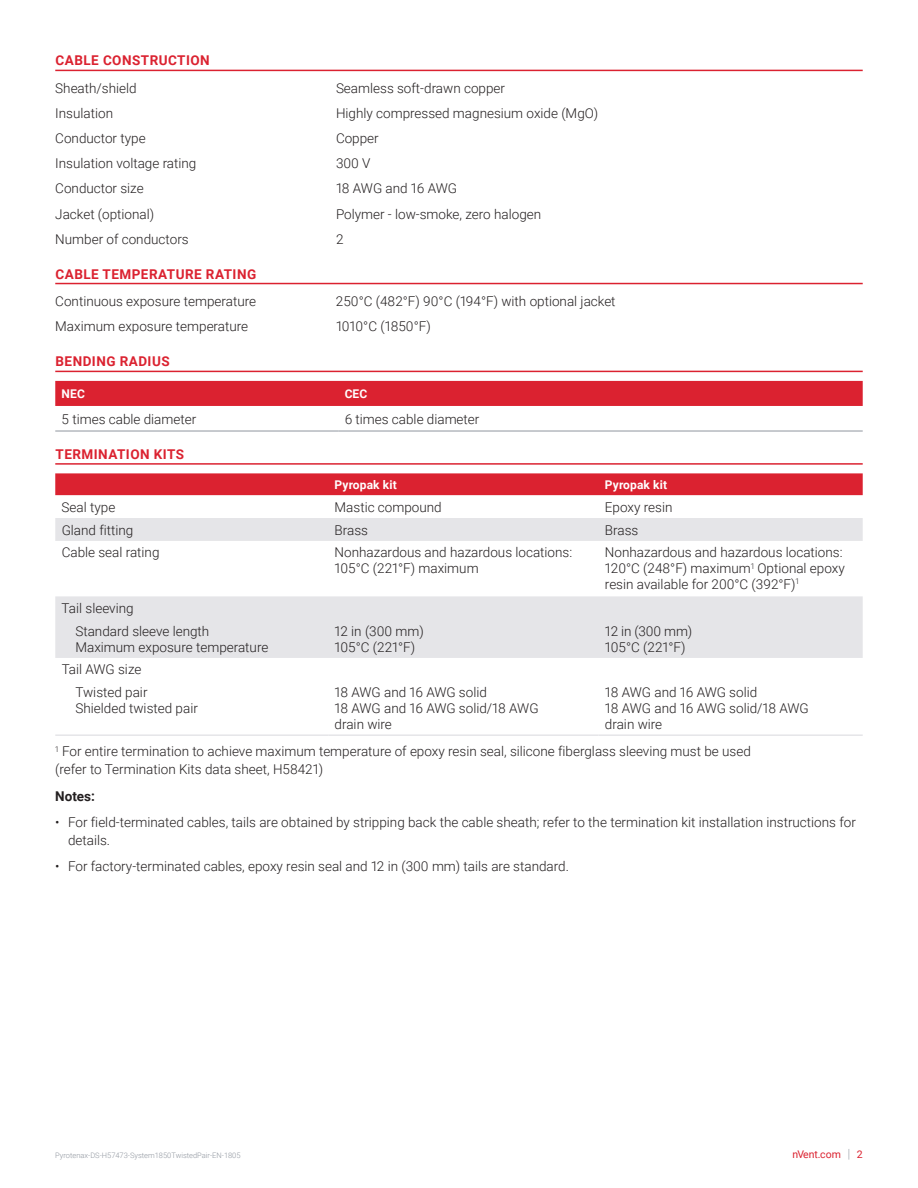
<style>
.page{position:relative;width:918px;height:1188px;background:#fff}
.page>*{position:absolute;margin:0;border:0;box-sizing:border-box;transform-origin:0 0}
.t1{font:300 13.5px/15.8px "Roboto";color:#231f20}
.t2{font:700 13.5px "Roboto";letter-spacing:.035em;color:#db2230}
.t3{font:700 13.5px "Roboto";color:#231f20}
.t4{font:700 12px "Roboto";letter-spacing:.01em;color:#fff}
.t5{font:10.5px "Roboto";color:#db2230}
.t6{font:300 7.5px "Roboto";color:#8f959e}
.s1{font-weight:300;font-size:12.6px;color:#8f959e}
</style>
<div class="page">
<hr style="left:55px;top:70px;width:808px;height:1px;background:#db2230">
<hr style="left:55px;top:283px;width:808px;height:1px;background:#db2230">
<hr style="left:55px;top:371px;width:808px;height:1px;background:#db2230">
<hr style="left:55px;top:463px;width:808px;height:2px;background:#db2230">
<div style="left:55px;top:381px;width:808px;height:25px;background:#db2230"></div>
<hr style="left:55px;top:431px;width:283px;height:1px;background:#8f959e">
<hr style="left:338px;top:431px;width:525px;height:1px;background:#8f959e">
<div style="left:55px;top:473px;width:808px;height:22px;background:#db2230"></div>
<div style="left:55px;top:518px;width:808px;height:23px;background:#e5e5e8"></div>
<div style="left:55px;top:596px;width:808px;height:62px;background:#e5e5e8"></div>
<hr style="left:55px;top:734px;width:273px;height:2px;background:#e5e5e8">
<hr style="left:328px;top:734px;width:271px;height:2px;background:#e5e5e8">
<hr style="left:599px;top:734px;width:264px;height:2px;background:#e5e5e8">
<p class="t2" style="left:56px;top:51px;width:156px">CABLE CONSTRUCTION</p>
<p class="t1" style="left:55px;top:80px;width:83px">Sheath/shield</p>
<p class="t1" style="left:336px;top:80px;width:171px">Seamless soft-drawn copper</p>
<p class="t1" style="left:55px;top:105px;width:59px">Insulation</p>
<p class="t1" style="left:336px;top:105px;width:264px">Highly compressed magnesium oxide (MgO)</p>
<p class="t1" style="left:55px;top:130px;width:92px">Conductor type</p>
<p class="t1" style="left:336px;top:130px;width:44px">Copper</p>
<p class="t1" style="left:55px;top:155px;width:143px">Insulation voltage rating</p>
<p class="t1" style="left:336px;top:155px;width:36px">300 V</p>
<p class="t1" style="left:55px;top:180px;width:90px">Conductor size</p>
<p class="t1" style="left:336px;top:180px;width:123px">18 AWG and 16 AWG</p>
<p class="t1" style="left:55px;top:205px;width:101px">Jacket (optional)</p>
<p class="t1" style="left:336px;top:205px;width:207px">Polymer - low-smoke, zero halogen</p>
<p class="t1" style="left:55px;top:230px;width:135px">Number of conductors</p>
<p class="t1" style="left:336px;top:230px;width:9px">2</p>
<p class="t2" style="left:56px;top:264px;width:202px">CABLE TEMPERATURE RATING</p>
<p class="t1" style="left:55px;top:293px;width:202px">Continuous exposure temperature</p>
<p class="t1" style="left:336px;top:293px;width:281px">250°C (482°F) 90°C (194°F) with optional jacket</p>
<p class="t1" style="left:55px;top:318px;width:195px">Maximum exposure temperature</p>
<p class="t1" style="left:336px;top:318px;width:96px">1010°C (1850°F)</p>
<p class="t2" style="left:56px;top:352px;width:116px">BENDING RADIUS</p>
<p class="t4" style="left:62px;top:385px;width:25px">NEC</p>
<p class="t4" style="left:345px;top:385px;width:24px">CEC</p>
<p class="t1" style="left:62px;top:410px;width:136px">5 times cable diameter</p>
<p class="t1" style="left:345px;top:410px;width:136px">6 times cable diameter</p>
<p class="t2" style="left:56px;top:445px;width:130px">TERMINATION KITS</p>
<p class="t4" style="left:335px;top:476px;width:64px">Pyropak kit</p>
<p class="t4" style="left:605px;top:476px;width:64px">Pyropak kit</p>
<p class="t1" style="left:62px;top:498px;width:55px">Seal type</p>
<p class="t1" style="left:335px;top:498px;width:109px">Mastic compound</p>
<p class="t1" style="left:605px;top:498px;width:69px">Epoxy resin</p>
<p class="t1" style="left:62px;top:521px;width:73px">Gland fitting</p>
<p class="t1" style="left:335px;top:521px;width:35px">Brass</p>
<p class="t1" style="left:605px;top:521px;width:35px">Brass</p>
<p class="t1" style="left:62px;top:544px;width:99px">Cable seal rating</p>
<p class="t1" style="left:335px;top:544px;width:239px">Nonhazardous and hazardous locations:<br>105°C (221°F) maximum</p>
<p class="t1" style="left:605px;top:544px;width:241px">Nonhazardous and hazardous locations:<br>120°C (248°F) maximum<sup>1</sup> Optional epoxy resin available for 200°C (392°F)<sup>1</sup></p>
<p class="t1" style="left:75px;top:596px;width:135px;line-height:23px;text-indent:-14px">Tail sleeving<br>Standard sleeve length</p>
<p class="t1" style="left:75px;top:638px;width:195px">Maximum exposure temperature</p>
<p class="t1" style="left:335px;top:623px;width:91px">12 in (300 mm)<br>105°C (221°F)</p>
<p class="t1" style="left:605px;top:623px;width:89px">12 in (300 mm)<br>105°C (221°F)</p>
<p class="t1" style="left:75px;top:658px;width:74px;line-height:23px;text-indent:-14px">Tail AWG size<br>Twisted pair</p>
<p class="t1" style="left:75px;top:700px;width:124px">Shielded twisted pair</p>
<p class="t1" style="left:335px;top:684px;width:205px">18 AWG and 16 AWG solid<br>18 AWG and 16 AWG solid/18 AWG drain wire</p>
<p class="t1" style="left:605px;top:684px;width:205px">18 AWG and 16 AWG solid<br>18 AWG and 16 AWG solid/18 AWG drain wire</p>
<p class="t1" style="left:55px;top:742px;width:697px;line-height:18px"><sup>1</sup> For entire termination to achieve maximum temperature of epoxy resin seal, silicone fiberglass sleeving must be used (refer to Termination Kits data sheet, H58421)</p>
<p class="t3" style="left:55px;top:787px;width:41px">Notes:</p>
<p class="t1" style="left:68px;top:813px;width:789px;line-height:18px;text-indent:-13px">• For field-terminated cables, tails are obtained by stripping back the cable sheath; refer to the termination kit installation instructions for details.</p>
<p class="t1" style="left:55px;top:857px;width:515px">• For factory-terminated cables, epoxy resin seal and 12 in (300 mm) tails are standard.</p>
<p class="t6" style="left:55px;top:1150px;width:187px">Pyrotenax-DS-H57473-System1850TwistedPair-EN-1805</p>
<p class="t5" style="left:792px;top:1147px;width:72px">nVent.com <span class="s1">|</span> 2</p>
</div>
